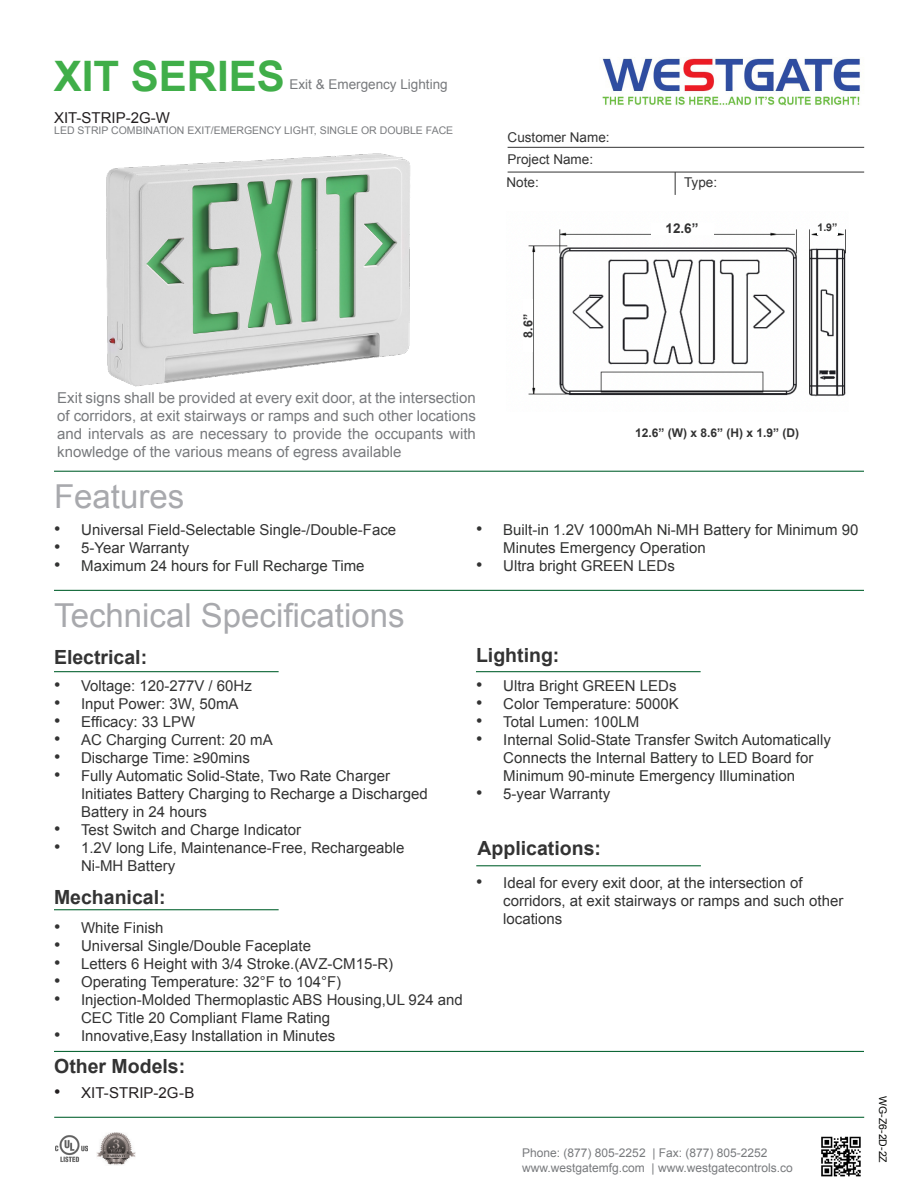
<style>
.page{position:relative;width:918px;height:1188px;background:#fff}
.page>*{position:absolute;margin:0;border:0;box-sizing:border-box;transform-origin:0 0}
.t1{font:700 42px "Arial";color:#40ae49}
.t2{font:33px "Arial";color:#a8a9ad}
.t3{font:700 19.5px "Arial";color:#333}
.t4{font:15px/18px "Arial";color:#333}
.t5{font:15px/18px "Arial";color:#323332}
.t6{font:15px/18px "Arial";color:#787a7d;text-align:justify}
.t7{font:15px "Arial";color:#231f20}
.t8{font:13.5px "Arial";color:#333}
.t9{font:13.5px "Arial";color:#787a7d}
.t10{font:700 13.5px "Arial";color:#333}
.t11{font:700 12.45px "Arial";color:#333}
.t12{font:12px "Arial";color:#787a7d}
.t13{font:700 12px "Arial";color:#333}
.t14{font:700 10.65px "Arial";color:#333}
.t15{font:10.5px "Arial";color:#787a7d}
.t16{font:10.5px "Arial";color:#040503}
.s1{font-size:18px}
</style>
<div class="page">
<img style="left:106px;top:153px;width:304px;height:234px">
<hr style="left:54px;top:471px;width:810px;height:1px;background:#0d6736">
<hr style="left:508px;top:147px;width:356px;height:1px;background:#333">
<svg style="left:675px;top:173px;width:1px;height:22px"></svg>
<hr style="left:508px;top:172px;width:356px;height:1px;background:#333">
<hr style="left:54px;top:590px;width:810px;height:1px;background:#0d6736">
<hr style="left:54px;top:671px;width:225px;height:1px;background:#0d6736">
<hr style="left:476px;top:671px;width:225px;height:1px;background:#0d6736">
<hr style="left:54px;top:909px;width:225px;height:1px;background:#0d6736">
<img style="left:602px;top:58px;width:258px;height:48px">
<hr style="left:476px;top:865px;width:225px;height:1px;background:#0d6736">
<hr style="left:54px;top:1117px;width:810px;height:1px;background:#0d6736">
<img style="left:821px;top:1136px;width:40px;height:41px">
<hr style="left:54px;top:1051px;width:810px;height:1px;background:#0d6736">
<img style="left:56px;top:1135px;width:31px;height:28px">
<img style="left:96px;top:1132px;width:39px;height:33px">
<img style="left:528px;top:229px;width:318px;height:168px">
<div style="left:523px;top:300px;width:10px;height:52px;background:#fff"></div>
<div style="left:651px;top:223px;width:62px;height:11px;background:#fff"></div>
<div style="left:817px;top:224px;width:21px;height:10px;background:#fff"></div>
<p class="t1" style="left:54px;top:48px;width:233px">XIT SERIES</p>
<p class="t9" style="left:289px;top:75px;width:160px">Exit &amp; Emergency Lighting</p>
<p class="t15" style="left:54px;top:123px;width:401px">LED STRIP COMBINATION EXIT/EMERGENCY LIGHT, SINGLE OR DOUBLE FACE</p>
<p class="t7" style="left:54px;top:107px;width:117px">XIT-STRIP-2G-W</p>
<p class="t8" style="left:508px;top:128px;width:104px">Customer Name:</p>
<p class="t8" style="left:508px;top:150px;width:87px">Project Name:</p>
<p class="t8" style="left:507px;top:173px;width:34px">Note:</p>
<p class="t8" style="left:684px;top:173px;width:35px">Type:</p>
<p class="t10" style="left:666px;top:219px;width:34px">12.6”</p>
<p class="t14" style="left:817px;top:221px;width:22px">1.9”</p>
<p class="t11" style="left:520px;top:338px;width:25px;rotate:-90deg">8.6”</p>
<p class="t6" style="left:57px;top:389px;width:420px">Exit signs shall be provided at every exit door, at the intersection of corridors, at exit stairways or ramps and such other locations and intervals as are necessary to provide the occupants with knowledge of the various means of egress available</p>
<p class="t2" style="left:54px;top:475px;width:132px">Features</p>
<p class="t13" style="left:635px;top:425px;width:166px">12.6” (W) x 8.6” (H) x 1.9” (D)</p>
<p class="t4" style="left:54px;top:521px;width:344px"><span class="s1">•</span> Universal Field-Selectable Single-/Double-Face</p>
<p class="t4" style="left:54px;top:539px;width:137px"><span class="s1">•</span> 5-Year Warranty</p>
<p class="t5" style="left:54px;top:557px;width:312px"><span class="s1">•</span> Maximum 24 hours for Full Recharge Time</p>
<p class="t2" style="left:54px;top:594px;width:352px">Technical Specifications</p>
<p class="t3" style="left:54px;top:644px;width:95px">Electrical:</p>
<p class="t4" style="left:54px;top:677px;width:199px"><span class="s1">•</span> Voltage: 120-277V / 60Hz</p>
<p class="t4" style="left:54px;top:695px;width:186px"><span class="s1">•</span> Input Power: 3W, 50mA</p>
<p class="t4" style="left:54px;top:713px;width:143px"><span class="s1">•</span> Efficacy: 33 LPW</p>
<p class="t4" style="left:54px;top:731px;width:220px"><span class="s1">•</span> AC Charging Current: 20 mA</p>
<p class="t4" style="left:54px;top:749px;width:198px"><span class="s1">•</span> Discharge Time: ≥90mins</p>
<p class="t4" style="left:81px;top:767px;width:348px;text-indent:-27px"><span class="s1">•</span> Fully Automatic Solid-State, Two Rate Charger<br>Initiates Battery Charging to Recharge a Discharged<br>Battery in 24 hours</p>
<p class="t4" style="left:54px;top:821px;width:249px"><span class="s1">•</span> Test Switch and Charge Indicator</p>
<p class="t4" style="left:81px;top:839px;width:325px;text-indent:-27px"><span class="s1">•</span> 1.2V long Life, Maintenance-Free, Rechargeable<br>Ni-MH Battery</p>
<p class="t3" style="left:54px;top:884px;width:113px">Mechanical:</p>
<p class="t4" style="left:54px;top:919px;width:111px"><span class="s1">•</span> White Finish</p>
<p class="t4" style="left:54px;top:937px;width:259px"><span class="s1">•</span> Universal Single/Double Faceplate</p>
<p class="t4" style="left:54px;top:955px;width:341px"><span class="s1">•</span> Letters 6 Height with 3/4 Stroke.(AVZ-CM15-R)</p>
<p class="t4" style="left:54px;top:973px;width:289px"><span class="s1">•</span> Operating Temperature: 32°F to 104°F)</p>
<p class="t4" style="left:81px;top:991px;width:383px;text-indent:-27px"><span class="s1">•</span> Injection-Molded Thermoplastic ABS Housing,UL 924 and<br>CEC Title 20 Compliant Flame Rating</p>
<p class="t4" style="left:54px;top:1027px;width:283px"><span class="s1">•</span> Innovative,Easy Installation in Minutes</p>
<p class="t3" style="left:54px;top:1053px;width:133px">Other Models:</p>
<p class="t7" style="left:54px;top:1083px;width:142px"><span class="s1">•</span> XIT-STRIP-2G-B</p>
<p class="t5" style="left:503px;top:521px;width:357px;text-indent:-27px"><span class="s1">•</span> Built-in 1.2V 1000mAh Ni-MH Battery for Minimum 90<br>Minutes Emergency Operation</p>
<p class="t4" style="left:476px;top:557px;width:200px"><span class="s1">•</span> Ultra bright GREEN LEDs</p>
<p class="t3" style="left:476px;top:643px;width:85px">Lighting:</p>
<p class="t4" style="left:476px;top:677px;width:202px"><span class="s1">•</span> Ultra Bright GREEN LEDs</p>
<p class="t4" style="left:476px;top:695px;width:204px"><span class="s1">•</span> Color Temperature: 5000K</p>
<p class="t4" style="left:476px;top:713px;width:164px"><span class="s1">•</span> Total Lumen: 100LM</p>
<p class="t5" style="left:503px;top:731px;width:329px;text-indent:-27px"><span class="s1">•</span> Internal Solid-State Transfer Switch Automatically<br>Connects the Internal Battery to LED Board for<br>Minimum 90-minute Emergency Illumination</p>
<p class="t4" style="left:476px;top:785px;width:135px"><span class="s1">•</span> 5-year Warranty</p>
<p class="t3" style="left:478px;top:835px;width:125px">Applications:</p>
<p class="t4" style="left:503px;top:874px;width:342px;text-indent:-27px"><span class="s1">•</span> Ideal for every exit door, at the intersection of corridors, at exit stairways or ramps and such other locations</p>
<p class="t12" style="left:522px;top:1145px;width:247px">Phone: (877) 805-2252 | Fax: (877) 805-2252</p>
<p class="t12" style="left:522px;top:1160px;width:272px">www.westgatemfg.com | www.westgatecontrols.co</p>
<p class="t16" style="left:890px;top:1096px;width:68px;rotate:90deg">WG-Z6-2D-2Z</p>
</div>
